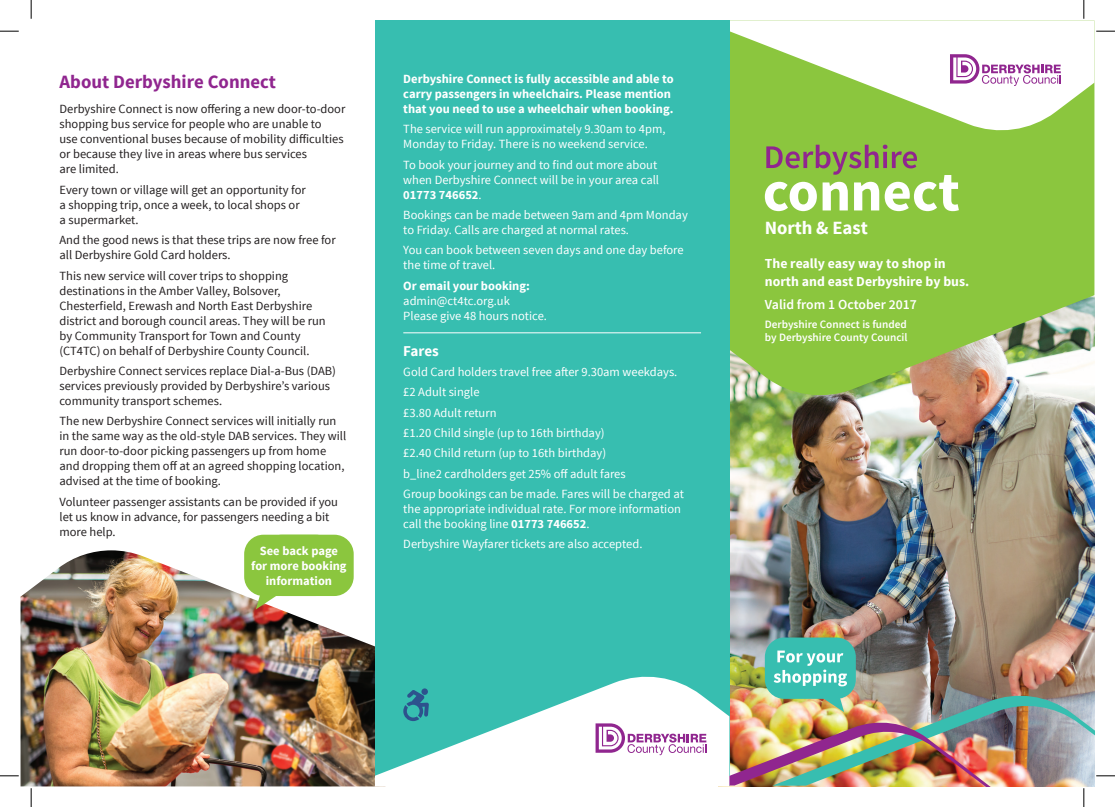
<style>
.page{position:relative;width:1115px;height:807px;background:#fff}
.page>*{position:absolute;margin:0;border:0;box-sizing:border-box;transform-origin:0 0}
.t1{font:700 18.75px "Source Sans Pro";color:#90268f}
.t2{font:700 18.62px "Source Sans Pro";letter-spacing:-.005em;color:#fff}
.t3{font:700 15px "Source Sans Pro";letter-spacing:-.005em;color:#fff}
.t4{font:700 13.75px/18px "Source Sans Pro";color:#fff}
.t5{font:600 13.75px "Source Sans Pro";color:#fff}
.t6{font:12.5px/15px "Source Sans Pro";color:#231f20}
.t7{font:12.5px/15px "Source Sans Pro";color:#fff}
.t8{font:700 12.5px/15px "Source Sans Pro";color:#fff}
.t9{font:600 11.25px/13.5px "Source Sans Pro";color:#fff}
.s1{font-weight:700}
</style>
<div class="page">
<img style="left:21px;top:550px;width:354px;height:236px">
<img style="left:729px;top:400px;width:365px;height:250px">
<svg style="left:729px;top:135px;width:365px;height:265px;background:#95c452"></svg>
<svg style="left:729px;top:21px;width:365px;height:114px"></svg>
<svg style="left:950px;top:54px;width:110px;height:32px"></svg>
<div style="left:375px;top:21px;width:354px;height:765px;background:#37beb0"></div>
<div style="left:263px;top:534px;width:91px;height:62px;background:#8bc63e;border-radius:19px"></div>
<div style="left:244px;top:534px;width:91px;height:62px;background:#8bc63e;border-radius:19px"></div>
<svg style="left:256px;top:594px;width:24px;height:15px"></svg>
<svg style="left:375px;top:690px;width:220px;height:96px;fill:#fff"></svg>
<hr style="left:403px;top:332px;width:298px;height:1px;background:#fff">
<svg style="left:403px;top:689px;width:26px;height:32px"></svg>
<div style="left:765px;top:637px;width:91px;height:61px;background:#37beb0;border-radius:19px"></div>
<svg style="left:765px;top:145px;width:194px;height:66px"></svg>
<svg style="left:0;top:30px;width:19px;height:2px"></svg>
<svg style="left:1096px;top:30px;width:19px;height:2px"></svg>
<svg style="left:0;top:775px;width:19px;height:1px"></svg>
<svg style="left:30px;top:0;width:2px;height:19px"></svg>
<svg style="left:30px;top:788px;width:2px;height:18px"></svg>
<svg style="left:1083px;top:0;width:1px;height:19px"></svg>
<img style="left:595px;top:650px;width:520px;height:156px">
<h1 class="t1" style="left:59px;top:69px;width:218px">About Derbyshire Connect</h1>
<p class="t6" style="left:59px;top:102px;width:287px">Derbyshire Connect is now offering a new door-to-door shopping bus service for people who are unable to<br>use conventional buses because of mobility difficulties or because they live in areas where bus services<br>are limited.</p>
<p class="t6" style="left:59px;top:182px;width:248px">Every town or village will get an opportunity for a shopping trip, once a week, to local shops or a supermarket.</p>
<p class="t6" style="left:59px;top:233px;width:278px">And the good news is that these trips are now free for all Derbyshire Gold Card holders.</p>
<p class="t6" style="left:59px;top:268px;width:268px">This new service will cover trips to shopping destinations in the Amber Valley, Bolsover, Chesterfield, Erewash and North East Derbyshire district and borough council areas. They will be run by Community Transport for Town and County (CT4TC) on behalf of Derbyshire County Council.</p>
<p class="t6" style="left:59px;top:363px;width:278px">Derbyshire Connect services replace Dial-a-Bus (DAB) services previously provided by Derbyshire’s various community transport schemes.</p>
<p class="t6" style="left:59px;top:413px;width:288px">The new Derbyshire Connect services will initially run in the same way as the old-style DAB services. They will run door-to-door picking passengers up from home and dropping them off at an agreed shopping location, advised at the time of booking.</p>
<p class="t6" style="left:59px;top:494px;width:280px">Volunteer passenger assistants can be provided if you let us know in advance, for passengers needing a bit more help.</p>
<p class="t8" style="left:251px;top:543px;width:97px;text-align:center">See back page for more booking information</p>
<p class="t8" style="left:403px;top:72px;width:272px">Derbyshire Connect is fully accessible and able to carry passengers in wheelchairs. Please mention that you need to use a wheelchair when booking.</p>
<p class="t7" style="left:403px;top:122px;width:264px">The service will run approximately 9.30am to 4pm,<br>Monday to Friday. There is no weekend service.</p>
<p class="t7" style="left:403px;top:157px;width:257px">To book your journey and to find out more about when Derbyshire Connect will be in your area call<br><span class="s1">01773 746652</span>.</p>
<p class="t7" style="left:403px;top:208px;width:286px">Bookings can be made between 9am and 4pm Monday to Friday. Calls are charged at normal rates.</p>
<p class="t7" style="left:403px;top:243px;width:282px">You can book between seven days and one day before the time of travel.</p>
<p class="t8" style="left:403px;top:278px;width:128px">Or email your booking:</p>
<p class="t7" style="left:403px;top:293px;width:145px">admin@ct4tc.org.uk<br>Please give 48 hours notice.</p>
<p class="t3" style="left:403px;top:341px;width:37px">Fares</p>
<p class="t7" style="left:403px;top:362px;width:282px;line-height:20.2px">Gold Card holders travel free after 9.30am weekdays. £2 Adult single<br>£3.80 Adult return<br>£1.20 Child single (up to 16th birthday)<br>£2.40 Child return (up to 16th birthday)<br>b_line2 cardholders get 25% off adult fares<br>Group bookings can be made. Fares will be charged at</p>
<p class="t7" style="left:403px;top:501px;width:279px">the appropriate individual rate. For more information call the booking line <span class="s1">01773 746652</span>.</p>
<p class="t7" style="left:403px;top:536px;width:241px">Derbyshire Wayfarer tickets are also accepted.</p>
<h2 class="t2" style="left:765px;top:215px;width:104px">North &amp; East</h2>
<p class="t4" style="left:765px;top:254px;width:206px">The really easy way to shop in north and east Derbyshire by bus.</p>
<p class="t5" style="left:765px;top:296px;width:154px">Valid from 1 October 2017</p>
<p class="t9" style="left:765px;top:318px;width:144px">Derbyshire Connect is funded by Derbyshire County Council</p>
</div>
